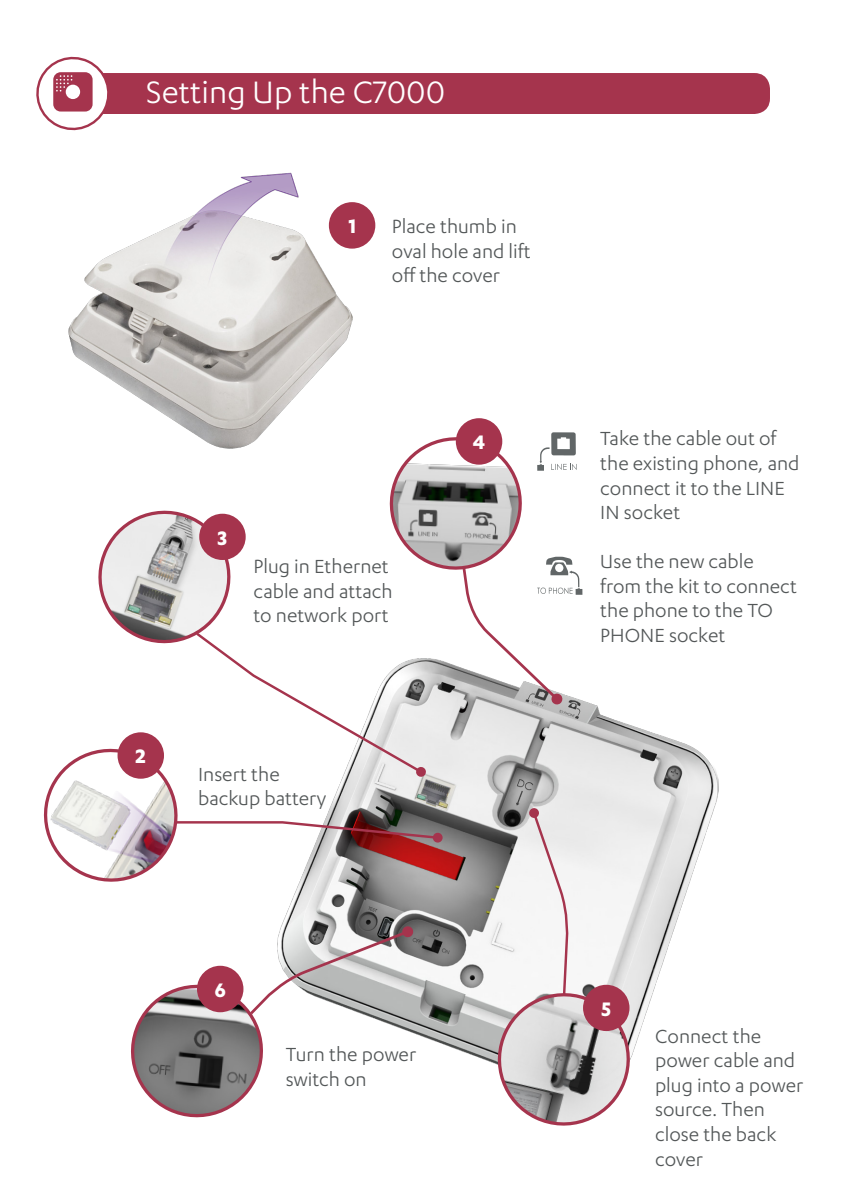
<style>
.page{position:relative;width:842px;height:1191px;background:#fff}
.page>*{position:absolute;margin:0;border:0;box-sizing:border-box;transform-origin:0 0}
.titulos_blanco{font:36px "Karbon";color:#fff}
.txt_bolo_white_10{font:700 22.6px "Karbon";color:#fff}
.plain_text{font:22px/24.6px "Karbon";color:#535758}
.Titles{font:22px/24.6px "Karbon";color:#535758}
</style>
<div class="page">
<img style="left:637px;top:727px;width:82px;height:314px">
<div style="left:72px;top:73px;width:698px;height:41px;background:#a5344d;border-radius:16px"></div>
<svg style="left:36px;top:56px;width:72px;height:75px"></svg>
<img style="left:68px;top:172px;width:300px;height:253px">
<div style="left:329px;top:202px;width:46px;height:47px;background:#a5344d;border-radius:50%"></div>
<div style="left:456px;top:418px;width:46px;height:47px;background:#a5344d;border-radius:50%"></div>
<svg style="left:43px;top:425px;width:594px;height:701px"></svg>
<p class="titulos_blanco" style="left:146px;top:72px;width:301px">Setting Up the C7000</p>
<p class="txt_bolo_white_10" style="left:348px;top:213px;width:9px">1</p>
<p class="Titles" style="left:392px;top:214px;width:140px">Place thumb in oval hole and lift off the cover</p>
<p class="txt_bolo_white_10" style="left:136px;top:743px;width:12px">2</p>
<p class="txt_bolo_white_10" style="left:218px;top:525px;width:11px">3</p>
<p class="Titles" style="left:254px;top:553px;width:141px">Plug in Ethernet cable and attach to network port</p>
<p class="Titles" style="left:198px;top:761px;width:130px">Insert the backup battery</p>
<p class="txt_bolo_white_10" style="left:473px;top:429px;width:14px">4</p>
<p class="txt_bolo_white_10" style="left:215px;top:976px;width:12px">6</p>
<p class="Titles" style="left:286px;top:1041px;width:132px">Turn the power switch on</p>
<p class="plain_text" style="left:600px;top:426px;width:201px">Take the cable out of the existing phone, and connect it to the LINE<br>IN socket</p>
<p class="plain_text" style="left:600px;top:548px;width:198px">Use the new cable from the kit to connect the phone to the TO<br>PHONE socket</p>
<p class="txt_bolo_white_10" style="left:601px;top:996px;width:11px">5</p>
<p class="plain_text" style="left:655px;top:1023px;width:150px">Connect the power cable and plug into a power source. Then close the back cover</p>
</div>
